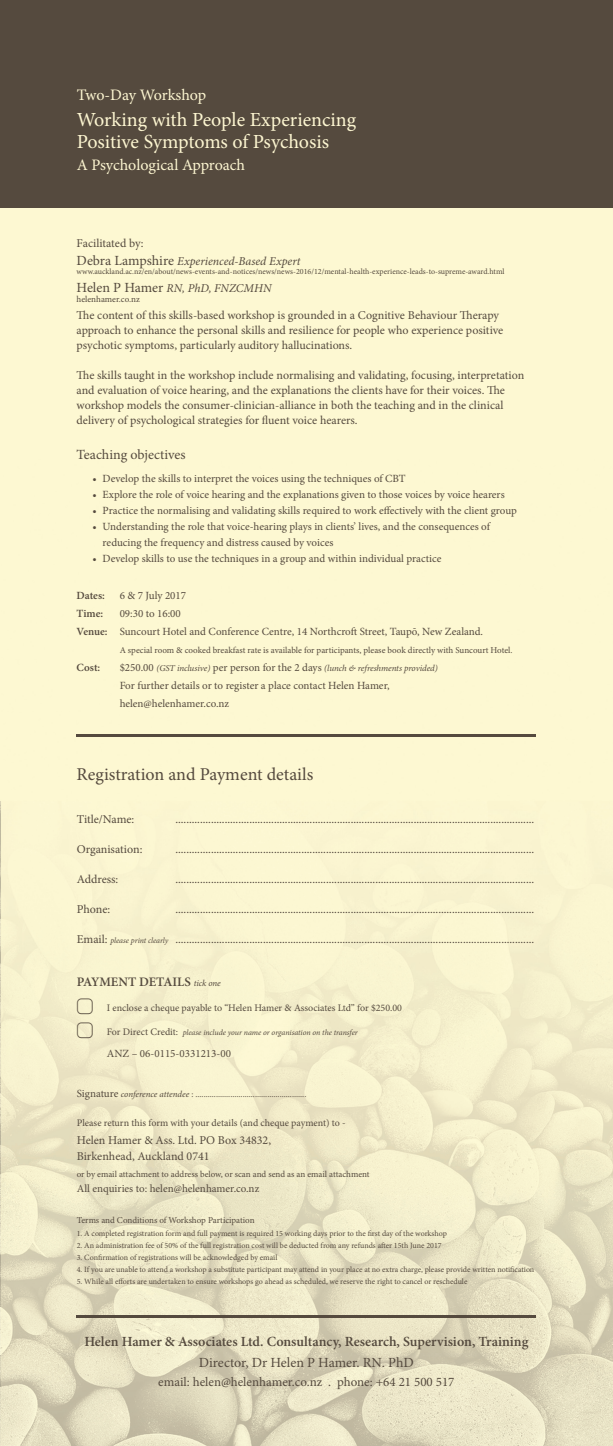
<style>
.page{position:relative;width:613px;height:1446px;background:#fff}
.page>*{position:absolute;margin:0;border:0;box-sizing:border-box;transform-origin:0 0}
.t1{font:20px/22px "Minion Pro";letter-spacing:-.005em;color:#fdf6d1}
.t2{font:18px "Minion Pro";color:#554a3e}
.t3{font:16px "Minion Pro";letter-spacing:-.005em;color:#fdf6d1}
.t4{font:600 14px "Minion Pro";letter-spacing:-.005em;color:#554a3e}
.t5{font:14px "Minion Pro";color:#554a3e}
.t6{font:13px "Minion Pro";color:#554a3e}
.t7{font:600 13px "Minion Pro";letter-spacing:-.005em;color:#554a3e}
.t8{font:12px/15px "Minion Pro";color:#554a3e}
.t9{font:italic 12px/18px "Minion Pro";color:#554a3e}
.t10{font:11px/18px "Minion Pro";color:#554a3e}
.t11{font:600 11px "Minion Pro";color:#554a3e}
.t12{font:10px "Minion Pro";letter-spacing:-.005em;color:#554a3e}
.t13{font:9px "Minion Pro";letter-spacing:-.005em;color:#554a3e}
.t14{font:italic 9px "Minion Pro";letter-spacing:-.01em;color:#554a3e}
.t15{font:8px "Minion Pro";color:#554a3e}
.t16{font:italic 8px "Minion Pro";letter-spacing:-.01em;color:#554a3e}
.s1{font-style:normal}
.s2{font-style:normal;font-size:14px}
.s3{font-weight:600}
.s4{font-style:normal;font-size:11px}
.s5{font-style:italic;font-size:8px}
.s6{font-weight:400;font-style:italic;font-size:9px}
.s7{font-style:normal;font-size:10px}
.s8{font-size:11px}
.s9{font-style:italic}
</style>
<div class="page">
<img style="left:0;top:207px;width:612px;height:1239px">
<div style="left:0;top:0;width:612px;height:207px;background:#554a3e"></div>
<hr style="left:77px;top:1315px;width:459px;height:3px;background:#554a3e">
<hr style="left:77px;top:734px;width:458px;height:2px;background:#554a3e">
<svg style="left:77px;top:998px;width:16px;height:16px"></svg>
<svg style="left:77px;top:1022px;width:16px;height:16px"></svg>
<h3 class="t3" style="left:77px;top:84px;width:131px">Two-Day Workshop</h3>
<h1 class="t1" style="left:77px;top:109px;width:281px">Working with People Experiencing<br>Positive Symptoms of Psychosis</h1>
<h3 class="t3" style="left:77px;top:154px;width:170px">A Psychological Approach</h3>
<p class="t9" style="left:77px;top:234px;width:225px"><span class="s1">Facilitated by:<br></span><span class="s2">Debra Lampshire</span> Experienced-Based Expert</p>
<p class="t15" style="left:77px;top:266px;width:429px">www.auckland.ac.nz/en/about/news-events-and-notices/news/news-2016/12/mental-health-experience-leads-to-supreme-award.html</p>
<p class="t9" style="left:77px;top:279px;width:196px"><span class="s2">Helen P Hamer</span> RN, PhD, FNZCMHN</p>
<p class="t13" style="left:77px;top:293px;width:65px">helenhamer.co.nz</p>
<p class="t8" style="left:77px;top:308px;width:428px">The content of this skills-based workshop is grounded in a Cognitive Behaviour Therapy approach to enhance the personal skills and resilience for people who experience positive psychotic symptoms, particularly auditory hallucinations.</p>
<p class="t8" style="left:77px;top:368px;width:449px">The skills taught in the workshop include normalising and validating, focusing, interpretation and evaluation of voice hearing, and the explanations the clients have for their voices. The workshop models the consumer-clinician-alliance in both the teaching and in the clinical delivery of psychological strategies for fluent voice hearers.</p>
<p class="t5" style="left:77px;top:445px;width:110px">Teaching objectives</p>
<p class="t10" style="left:93px;top:470px;width:314px">• Develop the skills to interpret the voices using the techniques of CBT</p>
<p class="t10" style="left:93px;top:486px;width:413px">• Explore the role of voice hearing and the explanations given to those voices by voice hearers</p>
<p class="t10" style="left:93px;top:502px;width:425px">• Practice the normalising and validating skills required to work effectively with the client group</p>
<p class="t10" style="left:103px;top:519px;width:388px;line-height:16px;text-indent:-10px">• Understanding the role that voice-hearing plays in clients’ lives, and the consequences of reducing the frequency and distress caused by voices</p>
<p class="t10" style="left:93px;top:550px;width:350px">• Develop skills to use the techniques in a group and within individual practice</p>
<p class="t11" style="left:77px;top:588px;width:30px">Dates:</p>
<p class="t10" style="left:120px;top:586px;width:68px">6 &amp; 7 July 2017</p>
<p class="t11" style="left:77px;top:606px;width:28px">Time:</p>
<p class="t10" style="left:77px;top:604px;width:408px;text-indent:43px">09:30 to 16:00<br><span class="s3">Venue:</span> Suncourt Hotel and Conference Centre, 14 Northcroft Street, Taupō, New Zealand.</p>
<p class="t13" style="left:120px;top:644px;width:394px">A special room &amp; cooked breakfast rate is available for participants, please book directly with Suncourt Hotel.</p>
<p class="t11" style="left:77px;top:660px;width:25px">Cost:</p>
<p class="t14" style="left:120px;top:662px;width:319px"><span class="s4">$250.00</span> (GST inclusive) <span class="s4">per person for the 2 days</span> (lunch &amp; refreshments provided)</p>
<p class="t10" style="left:120px;top:676px;width:271px">For further details or to register a place contact Helen Hamer, helen@helenhamer.co.nz</p>
<h2 class="t2" style="left:77px;top:762px;width:238px">Registration and Payment details</h2>
<p class="t8" style="left:77px;top:812px;width:59px">Title/Name:</p>
<p class="t8" style="left:175px;top:812px;width:360px">...................................................................................................................................</p>
<p class="t8" style="left:77px;top:842px;width:67px">Organisation:</p>
<p class="t8" style="left:175px;top:842px;width:360px">...................................................................................................................................</p>
<p class="t8" style="left:77px;top:872px;width:43px">Address:</p>
<p class="t8" style="left:175px;top:872px;width:360px">...................................................................................................................................</p>
<p class="t8" style="left:77px;top:902px;width:35px">Phone:</p>
<p class="t8" style="left:175px;top:902px;width:360px">...................................................................................................................................</p>
<p class="t8" style="left:77px;top:932px;width:458px">Email: <span class="s5">please print clearly</span> ...................................................................................................................................</p>
<p class="t7" style="left:77px;top:973px;width:145px">PAYMENT DETAILS <span class="s6">tick one</span></p>
<p class="t12" style="left:107px;top:1001px;width:296px">I enclose a cheque payable to “Helen Hamer &amp; Associates Ltd” for $250.00</p>
<p class="t16" style="left:107px;top:1027px;width:252px"><span class="s7">For Direct Credit:</span> please include your name or organisation on the transfer</p>
<p class="t10" style="left:107px;top:1044px;width:126px">ANZ – 06-0115-0331213-00</p>
<p class="t13" style="left:77px;top:1088px;width:231px"><span class="s8">Signature</span> <span class="s9">conference attendee</span> : ......................................................</p>
<p class="t12" style="left:77px;top:1116px;width:270px">Please return this form with your details (and cheque payment) to -</p>
<p class="t8" style="left:77px;top:1132px;width:196px;line-height:16px">Helen Hamer &amp; Ass. Ltd. PO Box 34832,<br>Birkenhead, Auckland 0741</p>
<p class="t13" style="left:77px;top:1168px;width:294px">or by email attachment to address below, or scan and send as an email attachment</p>
<p class="t10" style="left:77px;top:1179px;width:184px">All enquiries to: helen@helenhamer.co.nz</p>
<p class="t13" style="left:77px;top:1214px;width:179px">Terms and Conditions of Workshop Participation</p>
<p class="t15" style="left:77px;top:1228px;width:371px">1. A completed registration form and full payment is required 15 working days prior to the first day of the workshop</p>
<p class="t15" style="left:77px;top:1240px;width:366px">2. An administration fee of 50% of the full registration cost will be deducted from any refunds after 15th June 2017</p>
<p class="t15" style="left:77px;top:1252px;width:202px">3. Confirmation of registrations will be acknowledged by email</p>
<p class="t15" style="left:77px;top:1264px;width:459px">4. If you are unable to attend a workshop a substitute participant may attend in your place at no extra charge, please provide written notification</p>
<p class="t15" style="left:77px;top:1276px;width:392px">5. While all efforts are undertaken to ensure workshops go ahead as scheduled, we reserve the right to cancel or reschedule</p>
<p class="t4" style="left:84px;top:1332px;width:445px">Helen Hamer &amp; Associates Ltd. Consultancy, Research, Supervision, Training</p>
<p class="t5" style="left:199px;top:1353px;width:216px">Director, Dr Helen P Hamer. RN. PhD</p>
<p class="t6" style="left:158px;top:1373px;width:297px">email: helen@helenhamer.co.nz . phone: +64 21 500 517</p>
</div>
